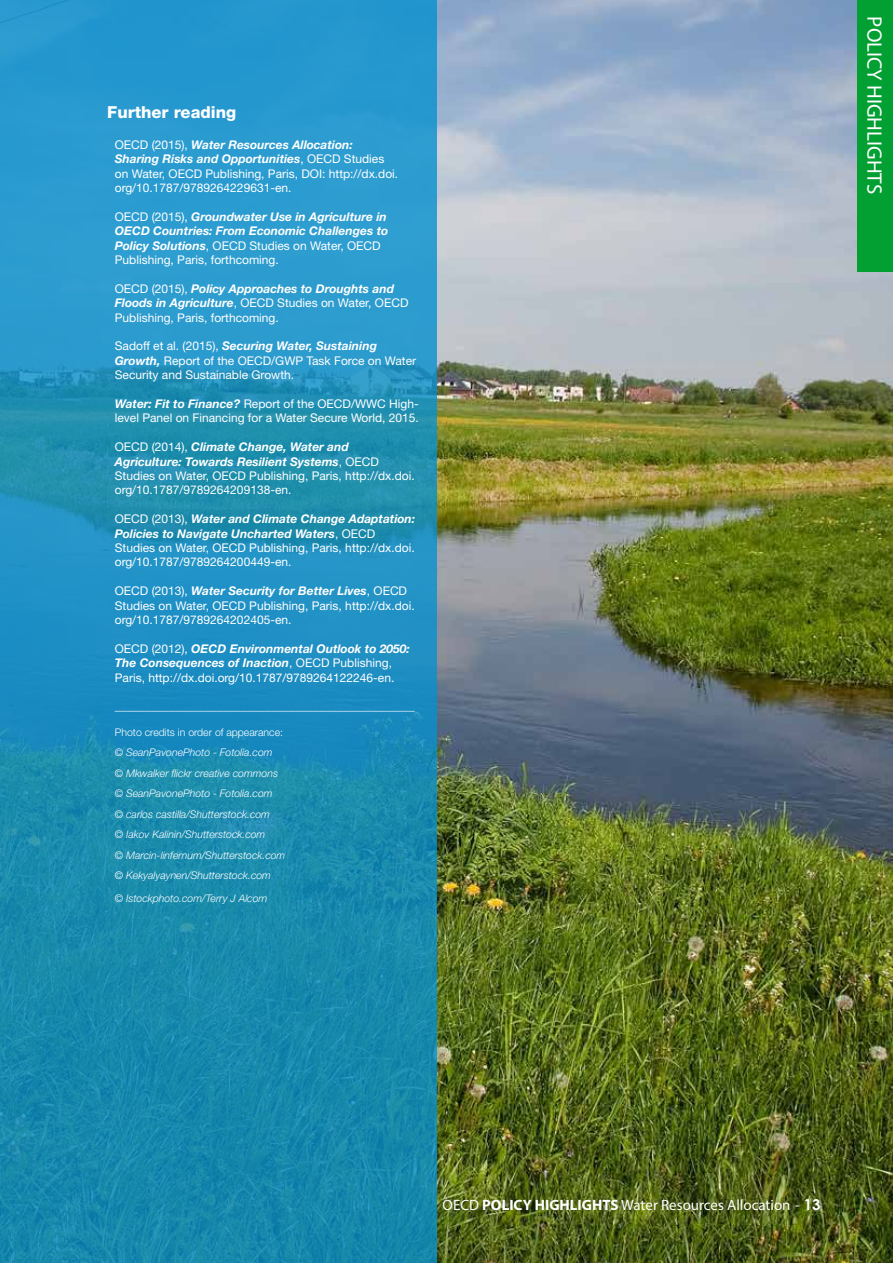
<style>
.page{position:relative;width:893px;height:1263px;background:#fff}
.page>*{position:absolute;margin:0;border:0;box-sizing:border-box;transform-origin:0 0}
.t1{font:21px "Myriad Pro";color:#fff}
.t2{font:800 16.5px "Helvetica Neue LT Std";color:#fff}
.t3{font:15px "Myriad Pro";color:#fff}
.t4{font:12px/14.4px "Helvetica Neue LT Std";color:#fff}
.t5{font:italic 700 12px/14.4px "Helvetica Neue LT Std";color:#fff}
.t6{font:100 12px "Helvetica Neue LT Std";color:#fff}
.t7{font:italic 300 10.5px/20.5px "Helvetica Neue LT Std";color:#fff}
.t8{font:300 10.5px "Helvetica Neue LT Std";color:#fff}
.s1{font-weight:700;font-style:italic}
.s2{font-weight:400;font-style:normal}
.s3{font-weight:700}
.s4{font-family:"Century Gothic"}
.s5{font-family:"Century Gothic";font-weight:700}
</style>
<div class="page">
<img style="left:437px;top:0;width:456px;height:1263px">
<svg style="left:0;top:0;width:437px;height:1263px;background:#1e8fba"></svg>
<div style="left:858px;top:0;width:35px;height:271px;background:#02a032"></div>
<h2 class="t2" style="left:107px;top:102px;width:130px">Further reading</h2>
<p class="t4" style="left:115px;top:137px;width:285px">OECD (2015), <span class="s1">Water Resources Allocation:<br>Sharing Risks and Opportunities</span>, OECD Studies on Water, OECD Publishing, Paris, DOI: http://dx.doi. org/10.1787/9789264229631-en.</p>
<p class="t5" style="left:115px;top:209px;width:275px"><span class="s2">OECD (2015),</span> Groundwater Use in Agriculture in OECD Countries: From Economic Challenges to Policy Solutions<span class="s2">, OECD Studies on Water, OECD Publishing, Paris, forthcoming.</span></p>
<p class="t4" style="left:115px;top:281px;width:295px">OECD (2015), <span class="s1">Policy Approaches to Droughts and<br>Floods in Agriculture</span>, OECD Studies on Water, OECD<br>Publishing, Paris, forthcoming.</p>
<p class="t4" style="left:115px;top:339px;width:303px">Sadoff et al. (2015), <span class="s1">Securing Water, Sustaining<br>Growth,</span> Report of the OECD/GWP Task Force on Water<br>Security and Sustainable Growth.</p>
<p class="t4" style="left:115px;top:396px;width:306px"><span class="s1">Water: Fit to Finance?</span> Report of the OECD/WWC High&shy;level Panel on Financing for a Water Secure World, 2015.</p>
<p class="t4" style="left:115px;top:439px;width:301px">OECD (2014), <span class="s1">Climate Change, Water and Agriculture: Towards Resilient Systems</span>, OECD Studies on Water, OECD Publishing, Paris, http://dx.doi. org/10.1787/9789264209138-en.</p>
<p class="t4" style="left:115px;top:511px;width:302px">OECD (2013), <span class="s1">Water and Climate Change Adaptation:<br>Policies to Navigate Uncharted Waters</span>, OECD Studies on Water, OECD Publishing, Paris, http://dx.doi. org/10.1787/9789264200449-en.</p>
<p class="t4" style="left:115px;top:583px;width:301px">OECD (2013), <span class="s1">Water Security for Better Lives</span>, OECD<br>Studies on Water, OECD Publishing, Paris, http://dx.doi. org/10.1787/9789264202405-en.</p>
<p class="t4" style="left:115px;top:641px;width:296px">OECD (2012), <span class="s1">OECD Environmental Outlook to 2050:<br>The Consequences of Inaction</span>, OECD Publishing,<br>Paris, http://dx.doi.org/10.1787/9789264122246-en.</p>
<p class="t6" style="left:115px;top:699px;width:301px">__________________________________________________</p>
<p class="t8" style="left:115px;top:725px;width:170px">Photo credits in order of appearance:</p>
<p class="t7" style="left:115px;top:742px;width:172px">© SeanPavonePhoto - Fotolia.com<br>© Mkwalker flickr creative commons © SeanPavonePhoto - Fotolia.com<br>© carlos castilla/Shutterstock.com<br>© Iakov Kalinin/Shutterstock.com<br>© Marcin-linfernum/Shutterstock.com © Kekyalyaynen/Shutterstock.com</p>
<p class="t7" style="left:115px;top:888px;width:154px">© Istockphoto.com/Terry J Alcorn</p>
<h1 class="t1" style="left:887px;top:16px;width:179px;rotate:90deg">POLICY HIGHLIGHTS</h1>
<p class="t3" style="left:443px;top:1196px;width:380px">OECD <span class="s3">POLICY HIGHLIGHTS</span> Water Resources Allocation <span class="s4">-</span> <span class="s5">13</span></p>
</div>
